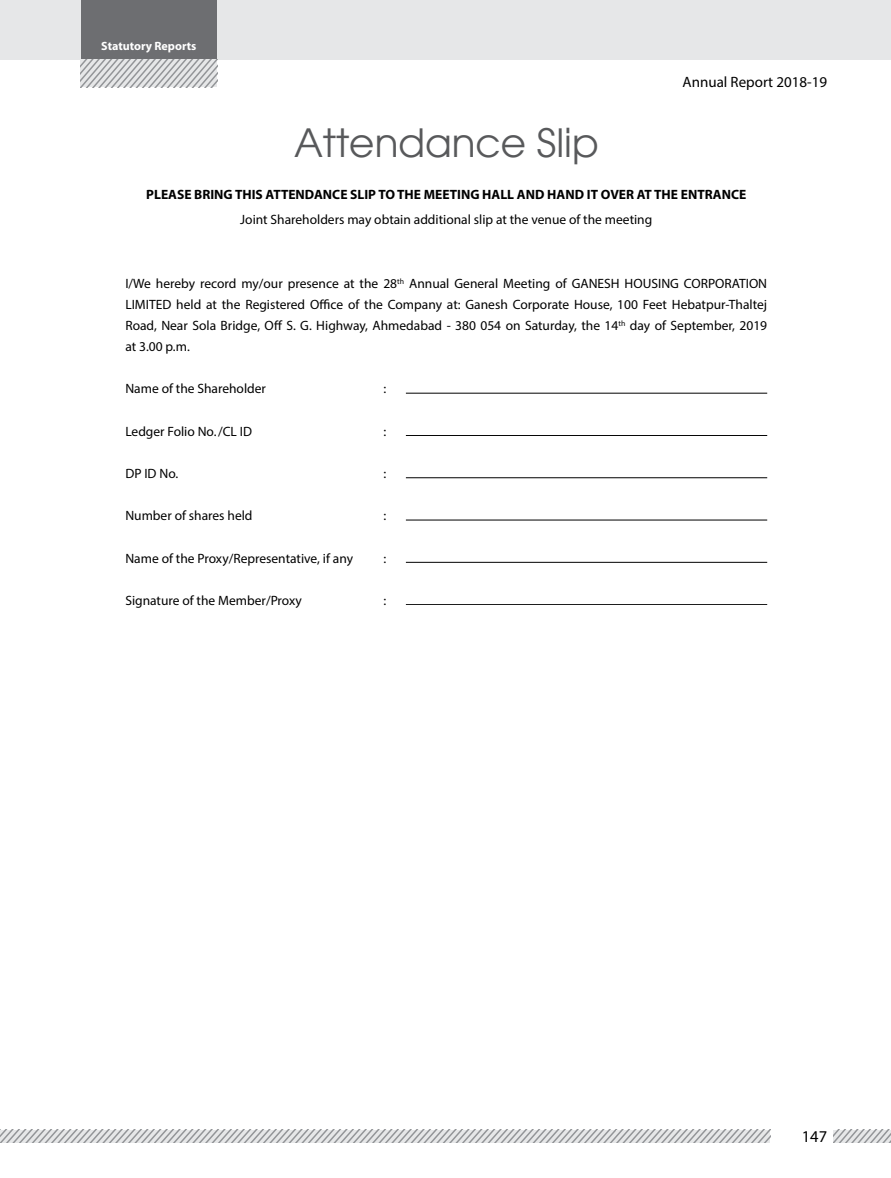
<style>
.page{position:relative;width:891px;height:1178px;background:#fff}
.page>*{position:absolute;margin:0;border:0;box-sizing:border-box;transform-origin:0 0}
.t1{font:39px "Avant Garde";color:#58595b}
.t2{font:16.5px "Myriad Pro";color:#000}
.t3{font:15px "Myriad Pro";color:#000}
.t4{font:13.5px/21px "Myriad Pro";color:#000;text-align:justify}
.t5{font:700 13.5px "Myriad Pro";color:#000}
.t6{font:700 12px "Myriad Pro";color:#fff}
</style>
<div class="page">
<div style="left:81px;top:0;width:136px;height:87px;background:#6d6e71"></div>
<div style="left:217px;top:0;width:674px;height:60px;background:#e6e7e8"></div>
<div style="left:0;top:0;width:81px;height:60px;background:#e6e7e8"></div>
<svg style="left:81px;top:60px;width:136px;height:27px;background:#cbccce"></svg>
<svg style="left:833px;top:1129px;width:58px;height:12px"></svg>
<svg style="left:0;top:1129px;width:770px;height:12px;background:#cdced0"></svg>
<hr style="left:406px;top:393px;width:361px;height:1px;background:#000">
<hr style="left:406px;top:435px;width:361px;height:1px;background:#000">
<hr style="left:406px;top:477px;width:361px;height:1px;background:#000">
<hr style="left:406px;top:519px;width:361px;height:1px;background:#000">
<hr style="left:406px;top:562px;width:361px;height:1px;background:#000">
<hr style="left:406px;top:604px;width:361px;height:1px;background:#000">
<p class="t6" style="left:101px;top:38px;width:97px">Statutory Reports</p>
<p class="t3" style="left:683px;top:73px;width:146px">Annual Report 2018-19</p>
<h1 class="t1" style="left:294px;top:119px;width:306px">Attendance Slip</h1>
<p class="t5" style="left:146px;top:186px;width:602px">PLEASE BRING THIS ATTENDANCE SLIP TO THE MEETING HALL AND HAND IT OVER AT THE ENTRANCE</p>
<p class="t4" style="left:240px;top:209px;width:414px">Joint Shareholders may obtain additional slip at the venue of the meeting</p>
<p class="t4" style="left:125px;top:273px;width:643px">I/We hereby record my/our presence at the 28<sup>th</sup> Annual General Meeting of GANESH HOUSING CORPORATION LIMITED held at the Registered Office of the Company at: Ganesh Corporate House, 100 Feet Hebatpur-Thaltej Road, Near Sola Bridge, Off S. G. Highway, Ahmedabad - 380 054 on Saturday, the 14<sup>th</sup> day of September, 2019 at 3.00 p.m.</p>
<p class="t4" style="left:125px;top:378px;width:142px">Name of the Shareholder</p>
<p class="t4" style="left:383px;top:378px;width:4px">:</p>
<p class="t4" style="left:125px;top:420px;width:123px">Ledger Folio No./CL ID</p>
<p class="t4" style="left:383px;top:420px;width:4px">:</p>
<p class="t4" style="left:125px;top:462px;width:54px">DP ID No.</p>
<p class="t4" style="left:383px;top:462px;width:4px">:</p>
<p class="t4" style="left:125px;top:505px;width:129px">Number of shares held</p>
<p class="t4" style="left:383px;top:505px;width:4px">:</p>
<p class="t4" style="left:125px;top:547px;width:229px">Name of the Proxy/Representative, if any</p>
<p class="t4" style="left:383px;top:547px;width:4px">:</p>
<p class="t4" style="left:125px;top:589px;width:178px">Signature of the Member/Proxy</p>
<p class="t4" style="left:383px;top:589px;width:4px">:</p>
<p class="t2" style="left:802px;top:1126px;width:27px">147</p>
</div>
